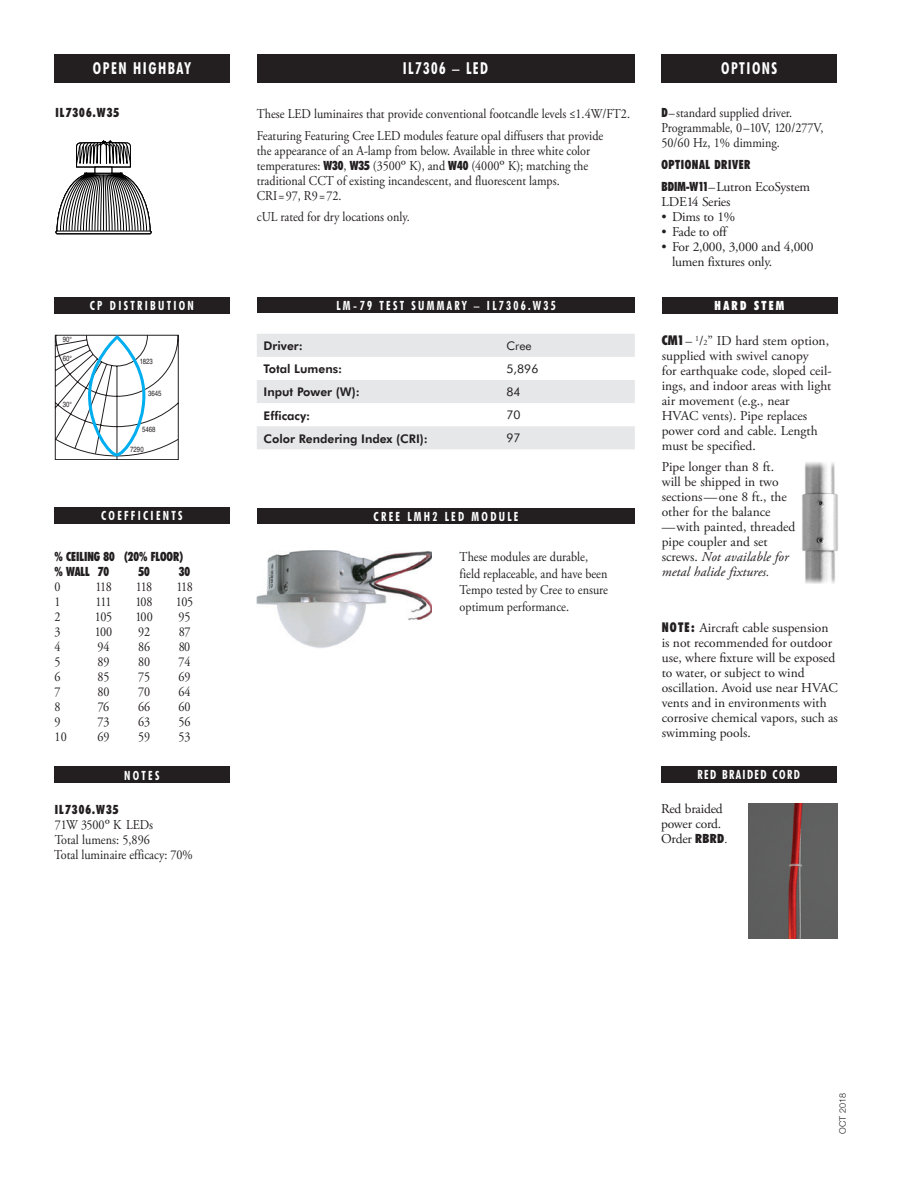
<style>
.page{position:relative;width:918px;height:1188px;background:#fff}
.page>*{position:absolute;margin:0;border:0;box-sizing:border-box;transform-origin:0 0}
.t1{font:700 condensed 16.5px "Futura BT";letter-spacing:.1em;color:#fff;scale:.9 1}
.t2{font:13.5px/15px "Adobe Garamond Pro";color:#231f20}
.t3{font:13.5px/15px "Adobe Garamond Pro";color:#231f20;scale:.9 1}
.t4{font:700 condensed 12.75px "Futura BT";letter-spacing:.2em;color:#fff;scale:.9 1}
.t5{font:900 condensed 12.75px "Futura BT";letter-spacing:.05em;color:#231f20;scale:.9 1}
.t6{font:900 condensed 12.75px "Futura BT";letter-spacing:.1em;color:#231f20;scale:.9 1}
.t7{font:900 condensed 12.75px "Futura BT";color:#231f20;scale:.9 1}
.t8{font:700 condensed 12.75px "Futura BT";letter-spacing:.125em;color:#fff;scale:.9 1}
.t9{font:900 condensed 12.75px "Futura BT";letter-spacing:.2em;color:#fff;scale:.9 1}
.t10{font:800 12px "Futura BT";color:#231f20}
.t11{font:12px "Futura BT";color:#231f20}
.t12{font:300 9px "Helvetica Neue";color:#231f20}
.t13{font:7.65px "Helvetica";color:#231f20;scale:.8 1}
.s1{font-weight:500;font-stretch:normal}
.s2{font-family:"Futura BT";font-weight:900;font-stretch:condensed;font-size:12.75px}
.s3{font-family:"Futura BT";font-weight:900;font-stretch:condensed}
.s4{font-size:8.1px}
.s5{font-style:italic}
.s6{font-size:12px}
</style>
<div class="page">
<div style="left:54px;top:54px;width:176px;height:29px;background:#231f20"></div>
<div style="left:54px;top:297px;width:176px;height:16px;background:#231f20"></div>
<div style="left:54px;top:767px;width:176px;height:16px;background:#231f20"></div>
<div style="left:54px;top:508px;width:176px;height:16px;background:#231f20"></div>
<div style="left:76px;top:163px;width:55px;height:4px;border:1px solid #000"></div>
<svg style="left:76px;top:141px;width:55px;height:23px"></svg>
<svg style="left:55px;top:171px;width:97px;height:64px"></svg>
<div style="left:95px;top:167px;width:17px;height:7px;background:#101010"></div>
<svg style="left:95px;top:167px;width:17px;height:6px"></svg>
<img style="left:802px;top:462px;width:36px;height:122px">
<div style="left:662px;top:297px;width:175px;height:16px;background:#231f20"></div>
<div style="left:257px;top:54px;width:377px;height:29px;background:#231f20"></div>
<div style="left:258px;top:297px;width:377px;height:16px;background:#231f20"></div>
<svg style="left:257px;top:334px;width:378px;height:115px"></svg>
<svg style="left:55px;top:335px;width:124px;height:125px"></svg>
<div style="left:662px;top:54px;width:175px;height:29px;background:#231f20"></div>
<img style="left:257px;top:550px;width:175px;height:98px">
<div style="left:257px;top:508px;width:378px;height:16px;background:#231f20"></div>
<div style="left:661px;top:766px;width:175px;height:16px;background:#231f20"></div>
<img style="left:749px;top:804px;width:89px;height:135px">
<p class="t1" style="left:93px;top:58px;width:110px">OPEN HIGHBAY</p>
<p class="t6" style="left:55px;top:105px;width:72px">IL7306.W35</p>
<p class="t13" style="left:63px;top:334px;width:13px">90°</p>
<p class="t13" style="left:63px;top:352px;width:13px">60°</p>
<p class="t13" style="left:63px;top:398px;width:13px">30°</p>
<p class="t4" style="left:90px;top:297px;width:117px">CP DISTRIBUTION</p>
<p class="t13" style="left:140px;top:355px;width:18px">1823</p>
<p class="t13" style="left:148px;top:388px;width:18px">3645</p>
<p class="t13" style="left:142px;top:423px;width:18px">5468</p>
<p class="t13" style="left:130px;top:444px;width:18px">7290</p>
<p class="t4" style="left:101px;top:508px;width:92px">COEFFICIENTS</p>
<p class="t7" style="left:55px;top:549px;width:144px">% CEILING 80 (20% FLOOR)</p>
<p class="t5" style="left:55px;top:564px;width:62px">% WALL 70</p>
<p class="t5" style="left:138px;top:564px;width:14px">50</p>
<p class="t5" style="left:179px;top:564px;width:14px">30</p>
<p class="t3" style="left:55px;top:580px;width:8px">0</p>
<p class="t3" style="left:95px;top:580px;width:20px">118</p>
<p class="t3" style="left:136px;top:580px;width:20px">118</p>
<p class="t3" style="left:176px;top:580px;width:20px">118</p>
<p class="t3" style="left:55px;top:595px;width:8px">1</p>
<p class="t3" style="left:96px;top:595px;width:19px">111</p>
<p class="t3" style="left:136px;top:595px;width:20px">108</p>
<p class="t3" style="left:176px;top:595px;width:21px">105</p>
<p class="t3" style="left:55px;top:610px;width:8px">2</p>
<p class="t3" style="left:95px;top:610px;width:21px">105</p>
<p class="t3" style="left:135px;top:610px;width:21px">100</p>
<p class="t3" style="left:179px;top:610px;width:15px">95</p>
<p class="t3" style="left:55px;top:625px;width:8px">3</p>
<p class="t3" style="left:95px;top:625px;width:21px">100</p>
<p class="t3" style="left:138px;top:625px;width:15px">92</p>
<p class="t3" style="left:179px;top:625px;width:15px">87</p>
<p class="t3" style="left:55px;top:640px;width:8px">4</p>
<p class="t3" style="left:98px;top:640px;width:15px">94</p>
<p class="t3" style="left:138px;top:640px;width:15px">86</p>
<p class="t3" style="left:179px;top:640px;width:14px">80</p>
<p class="t3" style="left:55px;top:655px;width:8px">5</p>
<p class="t3" style="left:98px;top:655px;width:15px">89</p>
<p class="t3" style="left:138px;top:655px;width:15px">80</p>
<p class="t3" style="left:179px;top:655px;width:15px">74</p>
<p class="t3" style="left:55px;top:670px;width:8px">6</p>
<p class="t3" style="left:98px;top:670px;width:15px">85</p>
<p class="t3" style="left:138px;top:670px;width:15px">75</p>
<p class="t3" style="left:179px;top:670px;width:15px">69</p>
<p class="t3" style="left:55px;top:685px;width:8px">7</p>
<p class="t3" style="left:98px;top:685px;width:15px">80</p>
<p class="t3" style="left:138px;top:685px;width:15px">70</p>
<p class="t3" style="left:179px;top:685px;width:15px">64</p>
<p class="t3" style="left:55px;top:700px;width:8px">8</p>
<p class="t3" style="left:98px;top:700px;width:14px">76</p>
<p class="t3" style="left:138px;top:700px;width:15px">66</p>
<p class="t3" style="left:179px;top:700px;width:15px">60</p>
<p class="t3" style="left:55px;top:715px;width:8px">9</p>
<p class="t3" style="left:98px;top:715px;width:15px">73</p>
<p class="t3" style="left:138px;top:715px;width:15px">63</p>
<p class="t3" style="left:179px;top:715px;width:15px">56</p>
<p class="t3" style="left:55px;top:730px;width:15px">10</p>
<p class="t3" style="left:98px;top:730px;width:15px">69</p>
<p class="t3" style="left:138px;top:730px;width:15px">59</p>
<p class="t3" style="left:179px;top:730px;width:15px">53</p>
<p class="t4" style="left:124px;top:767px;width:41px">NOTES</p>
<p class="t6" style="left:55px;top:801px;width:72px">IL7306.W35</p>
<p class="t3" style="left:55px;top:817px;width:111px">71W 3500º K LEDs</p>
<p class="t3" style="left:55px;top:832px;width:107px">Total lumens: 5,896</p>
<p class="t3" style="left:54px;top:847px;width:156px">Total luminaire efficacy: 70%</p>
<p class="t1" style="left:403px;top:58px;width:97px">IL7306 <span class="s1">–</span> LED</p>
<p class="t3" style="left:257px;top:106px;width:416px">These LED luminaires that provide conventional footcandle levels ≤1.4W/FT2.</p>
<p class="t3" style="left:257px;top:128px;width:387px">Featuring Featuring Cree LED modules feature opal diffusers that provide the appearance of an A-lamp from below. Available in three white color temperatures: <span class="s2">W30</span>, <span class="s2">W35</span> (3500º K), and <span class="s2">W40</span> (4000º K); matching the traditional CCT of existing incandescent, and fluorescent lamps.<br>CRI=97, R9=72.</p>
<p class="t3" style="left:257px;top:210px;width:172px">cUL rated for dry locations only.</p>
<p class="t4" style="left:336px;top:298px;width:246px">LM<span class="s1">-</span>79 TEST SUMMARY <span class="s1">–</span> IL7306.W35</p>
<p class="t10" style="left:264px;top:339px;width:41px">Driver:</p>
<p class="t11" style="left:507px;top:338px;width:27px">Cree</p>
<p class="t10" style="left:264px;top:362px;width:80px">Total Lumens:</p>
<p class="t11" style="left:507px;top:361px;width:33px">5,896</p>
<p class="t10" style="left:264px;top:385px;width:98px">Input Power (W):</p>
<p class="t11" style="left:507px;top:384px;width:16px">84</p>
<p class="t10" style="left:264px;top:408px;width:48px">Efficacy:</p>
<p class="t11" style="left:507px;top:407px;width:16px">70</p>
<p class="t10" style="left:264px;top:431px;width:166px">Color Rendering Index (CRI):</p>
<p class="t11" style="left:507px;top:431px;width:16px">97</p>
<p class="t4" style="left:374px;top:509px;width:162px">CREE LMH2 LED MODULE</p>
<p class="t3" style="left:460px;top:549px;width:166px;line-height:16.5px">These modules are durable, field replaceable, and have been<br>Tempo tested by Cree to ensure optimum performance.</p>
<p class="t1" style="left:721px;top:58px;width:64px">OPTIONS</p>
<p class="t3" style="left:662px;top:106px;width:181px"><span class="s2">D</span>–standard supplied driver.<br>Programmable, 0–10V, 120/277V,<br>50/60 Hz, 1% dimming.</p>
<p class="t5" style="left:662px;top:157px;width:100px">OPTIONAL DRIVER</p>
<p class="t2" style="left:662px;top:179px;width:150px"><span class="s2">BDIM-W11</span>–Lutron EcoSystem<br>LDE14 Series</p>
<p class="t2" style="left:662px;top:209px;width:75px">• Dims to 1%</p>
<p class="t2" style="left:662px;top:224px;width:67px">• Fade to off</p>
<p class="t2" style="left:672px;top:239px;width:143px;text-indent:-10px">• For 2,000, 3,000 and 4,000 lumen fixtures only.</p>
<p class="t9" style="left:715px;top:298px;width:79px">HARD STEM</p>
<p class="t2" style="left:662px;top:333px;width:171px"><span class="s3">CM1</span>– <sup>1</sup>/<span class="s4">2</span>” ID hard stem option, supplied with swivel canopy<br>for earthquake code, sloped ceil&shy;ings, and indoor areas with light air movement (e.g., near<br>HVAC vents). Pipe replaces power cord and cable. Length must be specified.</p>
<p class="t2" style="left:662px;top:460px;width:135px">Pipe longer than 8 ft. will be shipped in two sections—one 8 ft., the other for the balance —with painted, threaded pipe coupler and set screws. <span class="s5">Not available for metal halide fixtures.</span></p>
<p class="t2" style="left:662px;top:621px;width:178px"><span class="s3">NOTE:</span> Aircraft cable suspension is not recommended for outdoor use, where fixture will be exposed to water, or subject to wind oscillation. Avoid use near HVAC vents and in environments with corrosive chemical vapors, such as swimming pools.</p>
<p class="t8" style="left:698px;top:767px;width:115px">RED BRAIDED CORD</p>
<p class="t2" style="left:661px;top:802px;width:68px">Red braided power cord.<br>Order <span class="s2">RBRD</span><span class="s6">.</span></p>
<p class="t12" style="left:835px;top:1134px;width:42px;rotate:-90deg">OCT 2018</p>
</div>
